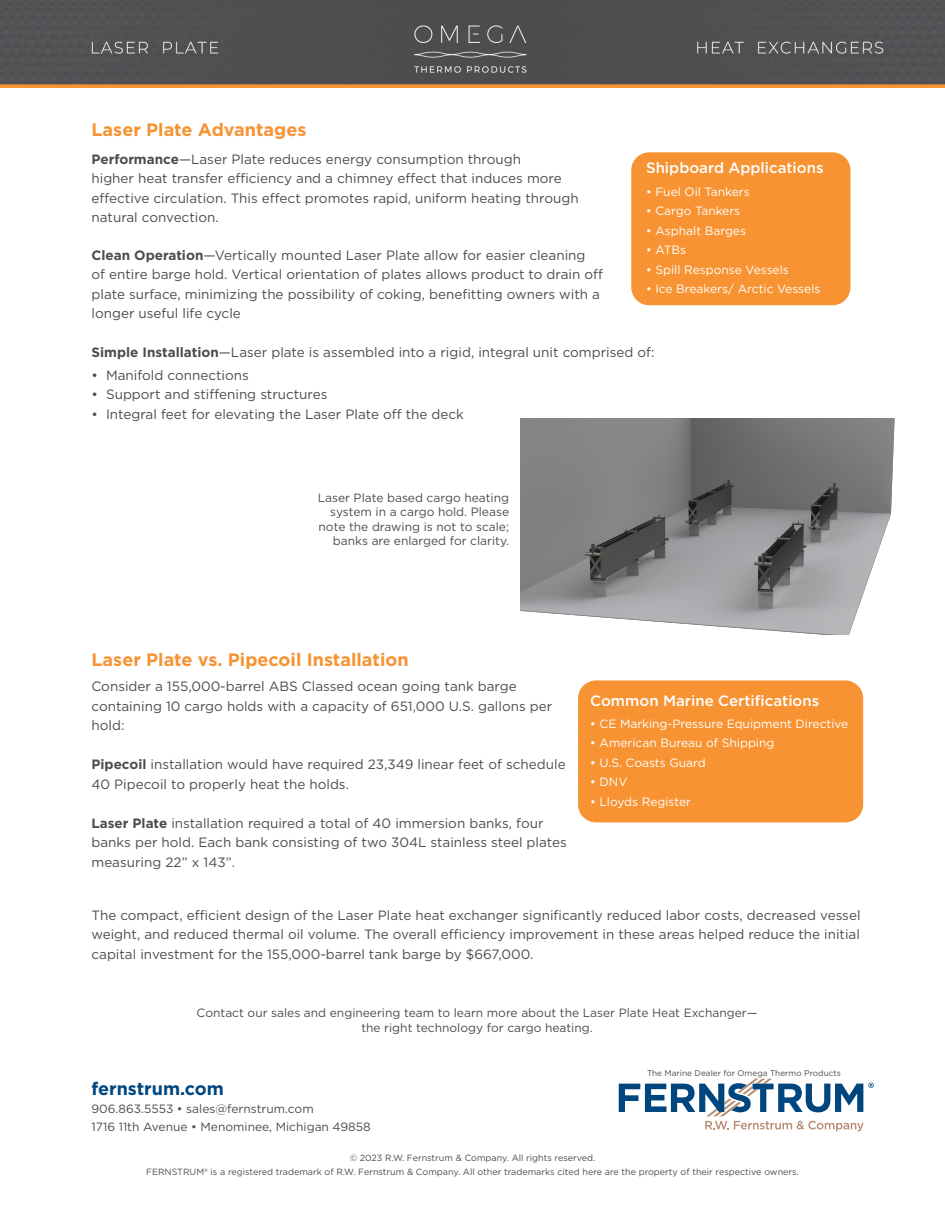
<style>
.page{position:relative;width:945px;height:1215px;background:#fff}
.page>*{position:absolute;margin:0;border:0;box-sizing:border-box;transform-origin:0 0}
.t1{font:700 18px "Gotham";color:#f79332}
.t2{font:700 18px "Gotham";color:#00467e}
.Text_Box_Header{font:500 15px "Gotham";color:#fff}
.t3{font:13.5px/19.5px "Gotham";color:#4b4c4d}
.t4{font:12px/14.4px "Gotham";color:#4b4c4d;text-align:right}
.Text_Box_Body{font:12px "Gotham";color:#fff}
.t5{font:9px/13.5px "Gotham";color:#4b4c4d;text-align:center}
.t6{font:8.25px "Gotham";color:#4b4c4d}
.s1{font-weight:700}
</style>
<div class="page">
<img style="left:0;top:0;width:945px;height:88px">
<div style="left:631px;top:152px;width:219px;height:153px;background:#f79332;border-radius:18px"></div>
<div style="left:578px;top:680px;width:285px;height:142px;background:#f79332;border-radius:18px"></div>
<svg style="left:619px;top:1079px;width:255px;height:52px"></svg>
<img style="left:520px;top:418px;width:375px;height:217px">
<p class="t1" style="left:92px;top:117px;width:216px">Laser Plate Advantages</p>
<p class="t3" style="left:92px;top:149px;width:489px"><span class="s1">Performance</span>—Laser Plate reduces energy consumption through<br>higher heat transfer efficiency and a chimney effect that induces more effective circulation. This effect promotes rapid, uniform heating through natural convection.</p>
<p class="t3" style="left:92px;top:245px;width:513px"><span class="s1">Clean Operation</span>—Vertically mounted Laser Plate allow for easier cleaning<br>of entire barge hold. Vertical orientation of plates allows product to drain off plate surface, minimizing the possibility of coking, benefitting owners with a longer useful life cycle</p>
<p class="Text_Box_Header" style="left:646px;top:158px;width:179px">Shipboard Applications</p>
<p class="Text_Box_Body" style="left:646px;top:184px;width:105px">• Fuel Oil Tankers</p>
<p class="Text_Box_Body" style="left:646px;top:203px;width:96px">• Cargo Tankers</p>
<p class="Text_Box_Body" style="left:646px;top:223px;width:101px">• Asphalt Barges</p>
<p class="Text_Box_Body" style="left:646px;top:242px;width:42px">• ATBs</p>
<p class="Text_Box_Body" style="left:646px;top:262px;width:144px">• Spill Response Vessels</p>
<p class="Text_Box_Body" style="left:646px;top:281px;width:176px">• Ice Breakers/ Arctic Vessels</p>
<p class="t3" style="left:92px;top:342px;width:565px"><span class="s1">Simple Installation</span>—Laser plate is assembled into a rigid, integral unit comprised of:</p>
<p class="t3" style="left:92px;top:365px;width:159px">• Manifold connections</p>
<p class="t3" style="left:92px;top:384px;width:238px">• Support and stiffening structures</p>
<p class="t3" style="left:92px;top:404px;width:374px">• Integral feet for elevating the Laser Plate off the deck</p>
<p class="t4" style="left:318px;top:490px;width:193px">Laser Plate based cargo heating system in a cargo hold. Please note the drawing is not to scale; banks are enlarged for clarity.</p>
<p class="t1" style="left:92px;top:648px;width:319px">Laser Plate vs. Pipecoil Installation</p>
<p class="t3" style="left:92px;top:676px;width:462px">Consider a 155,000-barrel ABS Classed ocean going tank barge containing 10 cargo holds with a capacity of 651,000 U.S. gallons per hold:</p>
<p class="t3" style="left:92px;top:754px;width:476px"><span class="s1">Pipecoil</span> installation would have required 23,349 linear feet of schedule<br>40 Pipecoil to properly heat the holds.</p>
<p class="t3" style="left:92px;top:813px;width:477px"><span class="s1">Laser Plate</span> installation required a total of 40 immersion banks, four banks per hold. Each bank consisting of two 304L stainless steel plates measuring 22” x 143”.</p>
<p class="Text_Box_Header" style="left:590px;top:691px;width:231px">Common Marine Certifications</p>
<p class="Text_Box_Body" style="left:590px;top:716px;width:260px">• CE Marking-Pressure Equipment Directive</p>
<p class="Text_Box_Body" style="left:590px;top:735px;width:186px">• American Bureau of Shipping</p>
<p class="Text_Box_Body" style="left:590px;top:755px;width:117px">• U.S. Coasts Guard</p>
<p class="Text_Box_Body" style="left:590px;top:774px;width:39px">• DNV</p>
<p class="Text_Box_Body" style="left:590px;top:794px;width:102px">• Lloyds Register</p>
<p class="t3" style="left:92px;top:905px;width:771px;text-align:justify">The compact, efficient design of the Laser Plate heat exchanger significantly reduced labor costs, decreased vessel weight, and reduced thermal oil volume. The overall efficiency improvement in these areas helped reduce the initial capital investment for the 155,000-barrel tank barge by $667,000.</p>
<p class="t4" style="left:197px;top:1006px;width:562px;text-align:center">Contact our sales and engineering team to learn more about the Laser Plate Heat Exchanger— the right technology for cargo heating.</p>
<p class="t2" style="left:92px;top:1076px;width:134px">fernstrum.com</p>
<p class="t4" style="left:92px;top:1101px;width:224px">906.863.5553 • sales@fernstrum.com</p>
<p class="t4" style="left:92px;top:1119px;width:281px">1716 11th Avenue • Menominee, Michigan 49858</p>
<p class="t6" style="left:647px;top:1067px;width:195px">The Marine Dealer for Omega Thermo Products</p>
<p class="t5" style="left:146px;top:1151px;width:654px">© 2023 R.W. Fernstrum &amp; Company. All rights reserved.<br>FERNSTRUM® is a registered trademark of R.W. Fernstrum &amp; Company. All other trademarks cited here are the property of their respective owners.</p>
</div>
